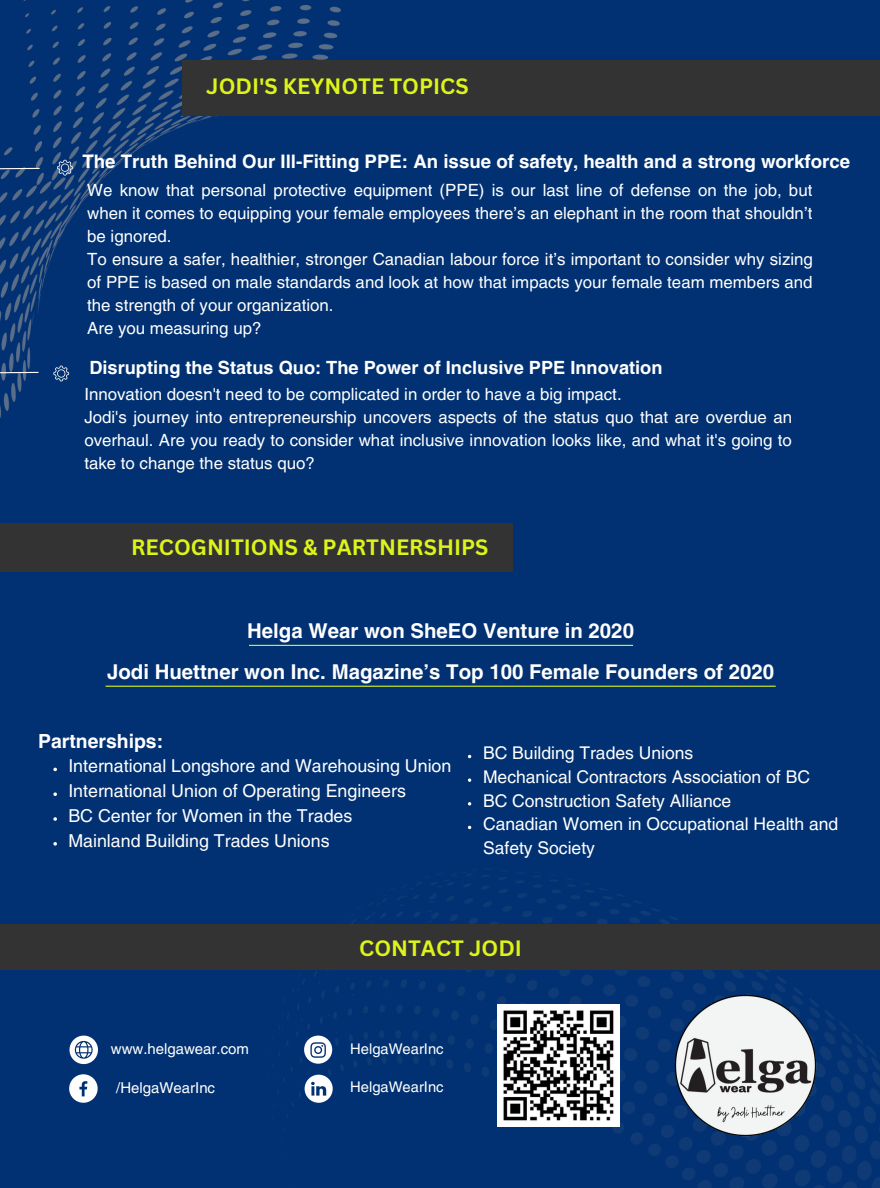
<style>
.page{position:relative;width:880px;height:1188px;background:#013172}
.page>*{position:absolute;margin:0;border:0;box-sizing:border-box;transform-origin:0 0}
.t1{font:700 21.6px "Canva Sans";color:#dcf41a}
.t2{font:700 20.4px "Helvetica LT Pro";color:#fff}
.t3{font:700 19.5px "Helvetica LT Pro";color:#fff}
.t4{font:700 18.6px "Helvetica LT Pro";color:#fff}
.t5{font:700 18.3px "Helvetica LT Pro";color:#fff}
.t6{font:17.85px "Helvetica LT Pro";color:#fff}
.t7{font:17.55px/23.7px "Helvetica LT Pro";color:#fff}
.t8{font:16.8px/23px "Helvetica LT Pro";color:#fff;text-align:justify}
.t9{font:15px "Helvetica LT Pro";color:#fff}
.t10{font:14.7px "Helvetica LT Pro";color:#fff}
</style>
<div class="page">
<img style="left:277px;top:869px;width:603px;height:319px">
<img style="left:0;top:0;width:341px;height:418px">
<div style="left:0;top:523px;width:513px;height:49px;background:#333"></div>
<svg style="left:53px;top:768px;width:4px;height:3px"></svg>
<svg style="left:53px;top:792px;width:4px;height:4px"></svg>
<svg style="left:53px;top:817px;width:4px;height:4px"></svg>
<svg style="left:53px;top:842px;width:4px;height:4px"></svg>
<svg style="left:468px;top:778px;width:3px;height:4px"></svg>
<svg style="left:468px;top:802px;width:3px;height:4px"></svg>
<svg style="left:69px;top:1074px;width:29px;height:29px"></svg>
<svg style="left:69px;top:1036px;width:29px;height:28px"></svg>
<svg style="left:305px;top:1075px;width:28px;height:28px"></svg>
<svg style="left:304px;top:1036px;width:28px;height:28px"></svg>
<img style="left:497px;top:1004px;width:123px;height:123px">
<div style="left:0;top:924px;width:880px;height:46px;background:#333"></div>
<img style="left:673px;top:993px;width:144px;height:145px">
<div style="left:182px;top:60px;width:698px;height:56px;background:#333"></div>
<svg style="left:57px;top:160px;width:16px;height:16px"></svg>
<svg style="left:0;top:167px;width:41px;height:3px"></svg>
<svg style="left:53px;top:366px;width:16px;height:15px"></svg>
<svg style="left:0;top:371px;width:40px;height:3px"></svg>
<hr style="left:249px;top:645px;width:384px;height:1px;background:#dcf41a">
<hr style="left:106px;top:686px;width:669px;height:1px;background:#dcf41a">
<p class="t1" style="left:206px;top:71px;width:264px">JODI'S KEYNOTE TOPICS</p>
<p class="t4" style="left:82px;top:155px;width:769px">The Truth Behind Our Ill-Fitting PPE: An issue of safety, health and a strong workforce</p>
<p class="t8" style="left:87px;top:180px;width:727px">We know that personal protective equipment (PPE) is our last line of defense on the job, but when it comes to equipping your female employees there’s an elephant in the room that shouldn’t be ignored.</p>
<p class="t8" style="left:87px;top:249px;width:727px">To ensure a safer, healthier, stronger Canadian labour force it’s important to consider why sizing of PPE is based on male standards and look at how that impacts your female team members and the strength of your organization.</p>
<p class="t8" style="left:87px;top:318px;width:176px">Are you measuring up?</p>
<p class="t5" style="left:89px;top:361px;width:575px">Disrupting the Status Quo: The Power of Inclusive PPE Innovation</p>
<p class="t8" style="left:84px;top:384px;width:539px">Innovation doesn't need to be complicated in order to have a big impact.</p>
<p class="t8" style="left:84px;top:407px;width:709px">Jodi's journey into entrepreneurship uncovers aspects of the status quo that are overdue an overhaul. Are you ready to consider what inclusive innovation looks like, and what it's going to take to change the status quo?</p>
<p class="t1" style="left:131px;top:532px;width:359px">RECOGNITIONS &amp; PARTNERSHIPS</p>
<p class="t2" style="left:247px;top:623px;width:388px">Helga Wear won SheEO Venture in 2020</p>
<p class="t2" style="left:107px;top:664px;width:668px">Jodi Huettner won Inc. Magazine’s Top 100 Female Founders of 2020</p>
<p class="t3" style="left:38px;top:734px;width:127px">Partnerships:</p>
<p class="t6" style="left:68px;top:760px;width:385px">International Longshore and Warehousing Union</p>
<p class="t6" style="left:68px;top:784px;width:339px">International Union of Operating Engineers</p>
<p class="t6" style="left:68px;top:809px;width:285px">BC Center for Women in the Trades</p>
<p class="t6" style="left:68px;top:834px;width:263px">Mainland Building Trades Unions</p>
<p class="t7" style="left:483px;top:743px;width:212px">BC Building Trades Unions</p>
<p class="t7" style="left:483px;top:767px;width:328px">Mechanical Contractors Association of BC</p>
<p class="t7" style="left:483px;top:790px;width:250px">BC Construction Safety Alliance</p>
<p class="t7" style="left:483px;top:814px;width:357px">Canadian Women in Occupational Health and<br>Safety Society</p>
<p class="t1" style="left:359px;top:933px;width:164px">CONTACT JODI</p>
<p class="t9" style="left:111px;top:1043px;width:139px">www.helgawear.com</p>
<p class="t10" style="left:350px;top:1043px;width:95px">HelgaWearInc</p>
<p class="t10" style="left:350px;top:1081px;width:95px">HelgaWearInc</p>
<p class="t9" style="left:116px;top:1082px;width:100px">/HelgaWearInc</p>
</div>
